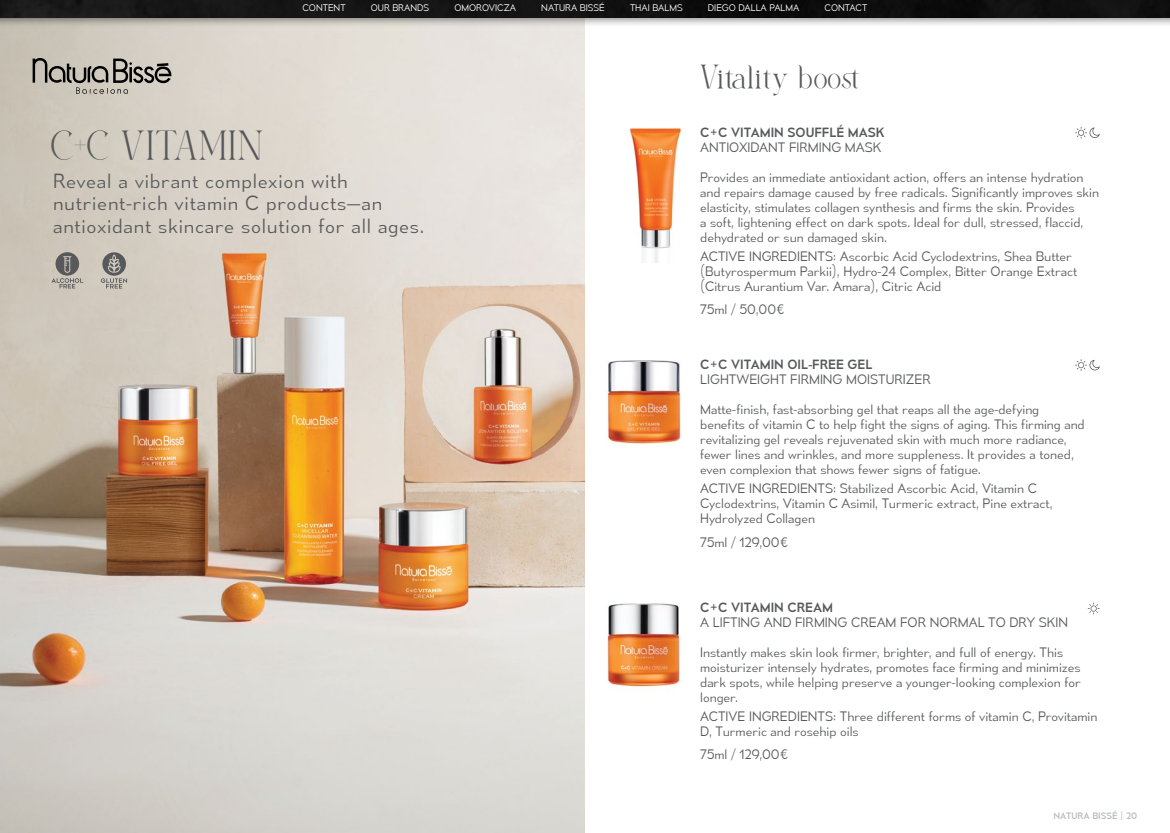
<style>
.page{position:relative;width:1170px;height:833px;background:#fff}
.page>*{position:absolute;margin:0;border:0;box-sizing:border-box;transform-origin:0 0}
.t1{font:33.75px "Balona";color:#58595b}
.t2{font:27.5px "Balona";color:#58595b}
.t3{font:18.75px/22.5px "Mesmerize Lt";letter-spacing:.04em;color:#58595b}
.t4{font:12.5px/15px "Mesmerize Lt";color:#58595b}
.t5{font:12.5px "Mesmerize Rg";color:#58595b}
.t6{font:8.75px "Mesmerize Lt";color:#fff}
.t7{font:8.75px "Mesmerize Rg";color:#bcbec0}
</style>
<div class="page">
<img style="left:0;top:28px;width:585px;height:805px">
<svg style="left:33px;top:58px;width:139px;height:36px"></svg>
<img style="left:629px;top:127px;width:53px;height:136px">
<img style="left:607px;top:360px;width:74px;height:84px">
<svg style="left:1075px;top:127px;width:24px;height:12px"></svg>
<svg style="left:1075px;top:359px;width:24px;height:12px"></svg>
<img style="left:607px;top:603px;width:73px;height:84px">
<svg style="left:1087px;top:602px;width:12px;height:12px"></svg>
<svg style="left:51px;top:252px;width:32px;height:36px"></svg>
<svg style="left:101px;top:252px;width:26px;height:36px"></svg>
<div style="left:0;top:0;width:1169px;height:28px;background:#000;opacity:.42"></div>
<img style="left:0;top:0;width:1169px;height:18px">
<p class="t6" style="left:302px;top:3px;width:44px">CONTENT</p>
<p class="t6" style="left:371px;top:3px;width:60px">OUR BRANDS</p>
<p class="t6" style="left:454px;top:3px;width:63px">OMOROVICZA</p>
<p class="t6" style="left:541px;top:3px;width:65px">NATURA BISSÉ</p>
<p class="t6" style="left:630px;top:3px;width:54px">THAI BALMS</p>
<p class="t6" style="left:707px;top:3px;width:93px">DIEGO DALLA PALMA</p>
<p class="t6" style="left:824px;top:3px;width:44px">CONTACT</p>
<h1 class="t1" style="left:51px;top:122px;width:215px">C+C VITAMIN</h1>
<h3 class="t3" style="left:53px;top:169px;width:372px">Reveal a vibrant complexion with nutrient-rich vitamin C products—an antioxidant skincare solution for all ages.</h3>
<h2 class="t2" style="left:700px;top:58px;width:163px">Vitality boost</h2>
<p class="t5" style="left:700px;top:124px;width:186px">C+C VITAMIN SOUFFLÉ MASK</p>
<p class="t4" style="left:700px;top:139px;width:183px">ANTIOXIDANT FIRMING MASK</p>
<p class="t4" style="left:700px;top:169px;width:400px">Provides an immediate antioxidant action, offers an intense hydration and repairs damage caused by free radicals. Significantly improves skin elasticity, stimulates collagen synthesis and firms the skin. Provides<br>a soft, lightening effect on dark spots. Ideal for dull, stressed, flaccid, dehydrated or sun damaged skin.</p>
<p class="t4" style="left:700px;top:248px;width:378px">ACTIVE INGREDIENTS: Ascorbic Acid Cyclodextrins, Shea Butter (Butyrospermum Parkii), Hydro-24 Complex, Bitter Orange Extract (Citrus Aurantium Var. Amara), Citric Acid</p>
<p class="t4" style="left:700px;top:302px;width:86px">75ml / 50,00€</p>
<p class="t5" style="left:700px;top:357px;width:174px">C+C VITAMIN OIL-FREE GEL</p>
<p class="t4" style="left:700px;top:372px;width:232px">LIGHTWEIGHT FIRMING MOISTURIZER</p>
<p class="t4" style="left:700px;top:402px;width:386px">Matte-finish, fast-absorbing gel that reaps all the age-defying benefits of vitamin C to help fight the signs of aging. This firming and revitalizing gel reveals rejuvenated skin with much more radiance, fewer lines and wrinkles, and more suppleness. It provides a toned, even complexion that shows fewer signs of fatigue.</p>
<p class="t4" style="left:700px;top:480px;width:354px">ACTIVE INGREDIENTS: Stabilized Ascorbic Acid, Vitamin C<br>Cyclodextrins, Vitamin C Asimil, Turmeric extract, Pine extract,<br>Hydrolyzed Collagen</p>
<p class="t4" style="left:700px;top:534px;width:90px">75ml / 129,00€</p>
<p class="t5" style="left:700px;top:599px;width:134px">C+C VITAMIN CREAM</p>
<p class="t4" style="left:700px;top:614px;width:369px">A LIFTING AND FIRMING CREAM FOR NORMAL TO DRY SKIN</p>
<p class="t4" style="left:700px;top:644px;width:382px">Instantly makes skin look firmer, brighter, and full of energy. This moisturizer intensely hydrates, promotes face firming and minimizes dark spots, while helping preserve a younger-looking complexion for longer.</p>
<p class="t4" style="left:700px;top:708px;width:398px">ACTIVE INGREDIENTS: Three different forms of vitamin C, Provitamin<br>D, Turmeric and rosehip oils</p>
<p class="t4" style="left:700px;top:747px;width:90px">75ml / 129,00€</p>
<p class="t7" style="left:1053px;top:810px;width:85px">NATURA BISSÉ | 20</p>
</div>
